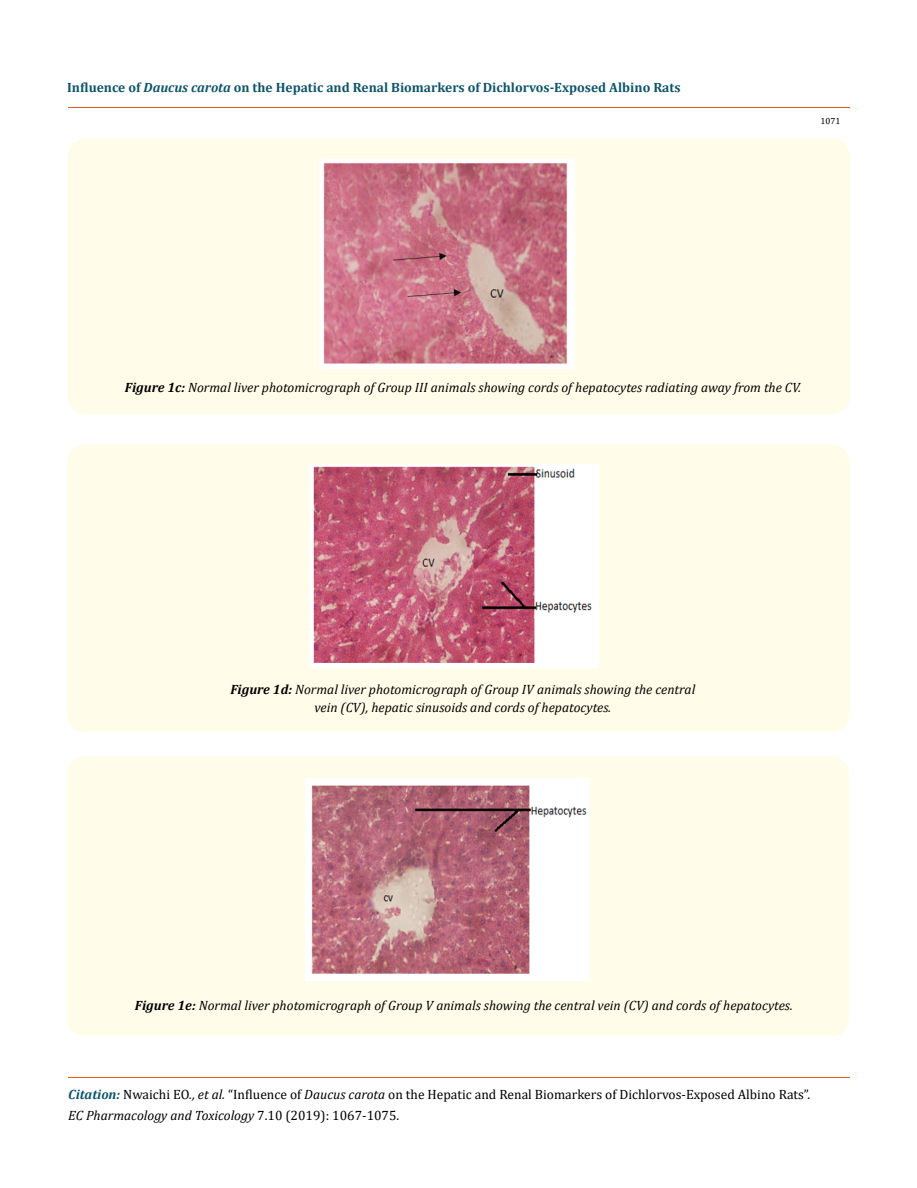
<style>
.page{position:relative;width:917px;height:1188px;background:#fff}
.page>*{position:absolute;margin:0;border:0;box-sizing:border-box;transform-origin:0 0}
.t1{font:italic 13.5px/18px "Cambria";color:#000;text-align:center}
.t2{font:13.5px/21px "Cambria";color:#000}
.t3{font:700 13.5px "Cambria";color:#0e546a}
.t4{font:9px "Cambria";color:#000}
.s1{font-style:italic}
.s2{font-weight:700}
.s3{font-weight:700;font-style:italic;color:#0e546a}
</style>
<div class="page">
<hr style="left:68px;top:108px;width:781px;height:1px;background:#e05d1a">
<hr style="left:68px;top:1078px;width:781px;height:1px;background:#e05d1a">
<div style="left:68px;top:138px;width:781px;height:276px;background:#fffde9;border-radius:18px"></div>
<img style="left:319px;top:160px;width:255px;height:208px">
<div style="left:67px;top:445px;width:782px;height:287px;background:#fffde9;border-radius:18px"></div>
<img style="left:309px;top:464px;width:290px;height:204px">
<div style="left:67px;top:757px;width:782px;height:279px;background:#fffde9;border-radius:18px"></div>
<img style="left:306px;top:779px;width:283px;height:201px">
<p class="t3" style="left:67px;top:78px;width:615px">Influence of <span class="s1">Daucus carota</span> on the Hepatic and Renal Biomarkers of Dichlorvos-Exposed Albino Rats</p>
<p class="t4" style="left:820px;top:116px;width:21px">1071</p>
<p class="t1" style="left:125px;top:378px;width:677px"><span class="s2">Figure 1c:</span> Normal liver photomicrograph of Group III animals showing cords of hepatocytes radiating away from the CV.</p>
<p class="t1" style="left:230px;top:680px;width:466px"><span class="s2">Figure 1d:</span> Normal liver photomicrograph of Group IV animals showing the central vein (CV), hepatic sinusoids and cords of hepatocytes.</p>
<p class="t1" style="left:135px;top:996px;width:659px"><span class="s2">Figure 1e:</span> Normal liver photomicrograph of Group V animals showing the central vein (CV) and cords of hepatocytes.</p>
<p class="t2" style="left:68px;top:1084px;width:743px"><span class="s3">Citation:</span> Nwaichi EO<span class="s1">., et al.</span> “Influence of <span class="s1">Daucus carota</span> on the Hepatic and Renal Biomarkers of Dichlorvos-Exposed Albino Rats”.<br><span class="s1">EC Pharmacology and Toxicology</span> 7.10 (2019): 1067-1075.</p>
</div>
